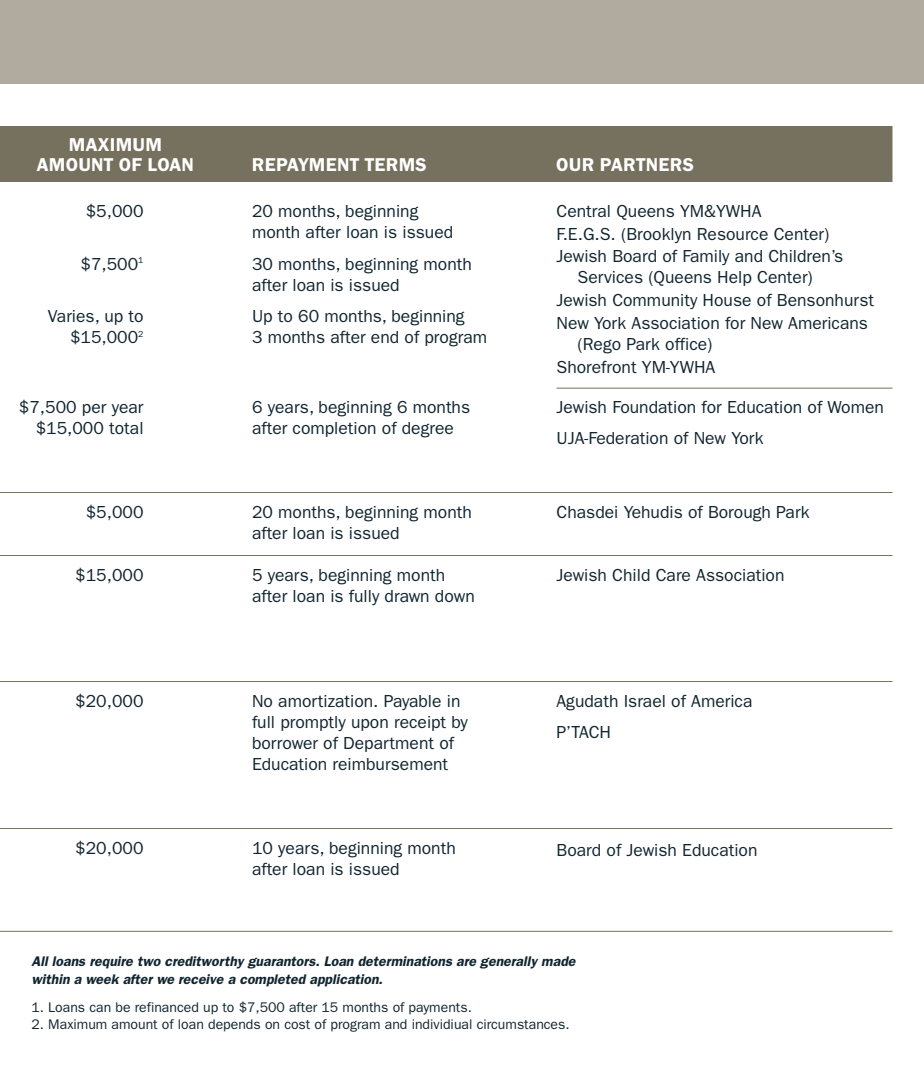
<style>
.page{position:relative;width:924px;height:1071px;background:#fff}
.page>*{position:absolute;margin:0;border:0;box-sizing:border-box;transform-origin:0 0}
.t1{font:600 19.25px/21px "Franklin Got ITC";letter-spacing:.015em;color:#fff;text-align:center}
.t2{font:17.5px/21px "Franklin Gothic";color:#112530}
.t3{font:14px "Franklin Gothic";color:#112530}
.t4{font:italic 600 14px/17.5px "Franklin Gothic";color:#112530}
</style>
<div class="page">
<div style="left:0;top:0;width:924px;height:84px;background:#b1ab9f"></div>
<div style="left:0;top:126px;width:892px;height:56px;background:#76715e"></div>
<hr style="left:0;top:492px;width:892px;height:1px;background:#76715e">
<hr style="left:0;top:555px;width:892px;height:1px;background:#76715e">
<hr style="left:0;top:681px;width:892px;height:1px;background:#76715e">
<hr style="left:0;top:828px;width:892px;height:1px;background:#76715e">
<hr style="left:556px;top:388px;width:336px;height:1px;background:#76715e">
<hr style="left:0;top:931px;width:892px;height:1px;background:#76715e">
<p class="t1" style="left:37px;top:135px;width:159px">MAXIMUM<br>AMOUNT OF LOAN</p>
<p class="t1" style="left:252px;top:156px;width:176px">REPAYMENT TERMS</p>
<p class="t1" style="left:556px;top:156px;width:139px">OUR PARTNERS</p>
<p class="t2" style="left:86px;top:202px;width:59px">$5,000</p>
<p class="t2" style="left:252px;top:202px;width:203px">20 months, beginning month after loan is issued</p>
<p class="t2" style="left:81px;top:254px;width:64px">$7,500<sup>1</sup></p>
<p class="t2" style="left:252px;top:254px;width:221px">30 months, beginning month after loan is issued</p>
<p class="t2" style="left:48px;top:307px;width:97px">Varies, up to</p>
<p class="t2" style="left:252px;top:307px;width:214px">Up to 60 months, beginning</p>
<p class="t2" style="left:70px;top:328px;width:75px">$15,000<sup>2</sup></p>
<p class="t2" style="left:252px;top:328px;width:237px">3 months after end of program</p>
<p class="t2" style="left:19px;top:398px;width:126px">$7,500 per year</p>
<p class="t2" style="left:252px;top:398px;width:220px">6 years, beginning 6 months</p>
<p class="t2" style="left:36px;top:419px;width:109px">$15,000 total</p>
<p class="t2" style="left:252px;top:419px;width:203px">after completion of degree</p>
<p class="t2" style="left:86px;top:503px;width:59px">$5,000</p>
<p class="t2" style="left:252px;top:503px;width:221px">20 months, beginning month after loan is issued</p>
<p class="t2" style="left:75px;top:566px;width:70px">$15,000</p>
<p class="t2" style="left:252px;top:566px;width:224px">5 years, beginning month after loan is fully drawn down</p>
<p class="t2" style="left:75px;top:692px;width:70px">$20,000</p>
<p class="t2" style="left:252px;top:692px;width:217px">No amortization. Payable in full promptly upon receipt by borrower of Department of<br>Education reimbursement</p>
<p class="t2" style="left:75px;top:839px;width:70px">$20,000</p>
<p class="t2" style="left:252px;top:839px;width:205px">10 years, beginning month after loan is issued</p>
<p class="t2" style="left:556px;top:201px;width:288px;line-height:22.8px">Central Queens YM&amp;YWHA<br>F.E.G.S. (Brooklyn Resource Center)<br>Jewish Board of Family and Children’s</p>
<p class="t2" style="left:556px;top:267px;width:319px;line-height:22.8px;text-indent:21px">Services (Queens Help Center)<br>Jewish Community House of Bensonhurst<br>New York Association for New Americans</p>
<p class="t2" style="left:556px;top:334px;width:160px;line-height:22.8px;text-align:right">(Rego Park office)<br>Shorefront YM-YWHA</p>
<p class="t2" style="left:556px;top:392px;width:329px;line-height:31.5px">Jewish Foundation for Education of Women<br>UJA-Federation of New York</p>
<p class="t2" style="left:556px;top:503px;width:255px">Chasdei Yehudis of Borough Park</p>
<p class="t2" style="left:556px;top:566px;width:230px">Jewish Child Care Association</p>
<p class="t2" style="left:556px;top:686px;width:197px;line-height:31.5px">Agudath Israel of America<br>P’TACH</p>
<p class="t2" style="left:556px;top:840px;width:203px">Board of Jewish Education</p>
<p class="t4" style="left:32px;top:954px;width:545px">All loans require two creditworthy guarantors. Loan determinations are generally made within a week after we receive a completed application.</p>
<p class="t3" style="left:32px;top:1002px;width:442px">1. Loans can be refinanced up to $7,500 after 15 months of payments.</p>
<p class="t3" style="left:32px;top:1019px;width:540px">2. Maximum amount of loan depends on cost of program and individiual circumstances.</p>
</div>
